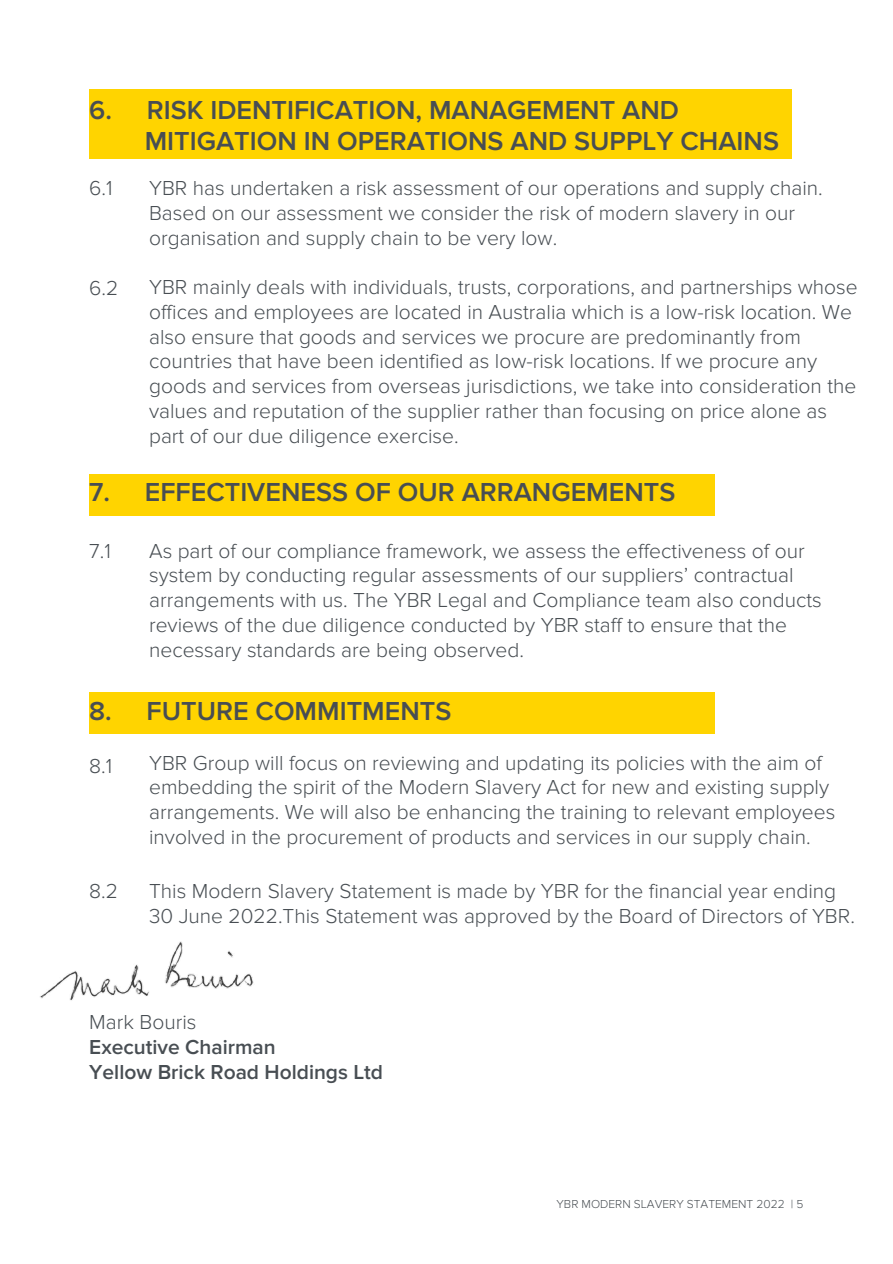
<style>
.page{position:relative;width:893px;height:1264px;background:#fff}
.page>*{position:absolute;margin:0;border:0;box-sizing:border-box;transform-origin:0 0}
.t1{font:600 27px/31.5px "Proxima Nova";color:#484e53}
.t2{font:300 21px/24.8px "Proxima Nova";color:#484e53}
.t3{font:600 21px/25.2px "Proxima Nova";color:#484e53}
.t4{font:300 12px "Proxima Nova";color:#484e53}
</style>
<div class="page">
<div style="left:89px;top:89px;width:703px;height:70px;background:#ffd400"></div>
<div style="left:89px;top:474px;width:625px;height:41px;background:#ffd400"></div>
<div style="left:89px;top:692px;width:625px;height:42px;background:#ffd400"></div>
<img style="left:40px;top:941px;width:214px;height:60px">
<p class="t1" style="left:145px;top:95px;width:635px;text-indent:-55px">6. RISK IDENTIFICATION, MANAGEMENT AND<br>MITIGATION IN OPERATIONS AND SUPPLY CHAINS</p>
<p class="t2" style="left:89px;top:176px;width:25px">6.1</p>
<p class="t2" style="left:89px;top:276px;width:31px">6.2</p>
<p class="t2" style="left:149px;top:176px;width:675px">YBR has undertaken a risk assessment of our operations and supply chain.<br>Based on our assessment we consider the risk of modern slavery in our organisation and supply chain to be very low.</p>
<p class="t2" style="left:149px;top:275px;width:710px">YBR mainly deals with individuals, trusts, corporations, and partnerships whose offices and employees are located in Australia which is a low-risk location. We also ensure that goods and services we procure are predominantly from countries that have been identified as low-risk locations. If we procure any goods and services from overseas jurisdictions, we take into consideration the values and reputation of the supplier rather than focusing on price alone as part of our due diligence exercise.</p>
<p class="t1" style="left:89px;top:477px;width:587px">7. EFFECTIVENESS OF OUR ARRANGEMENTS</p>
<p class="t2" style="left:89px;top:538px;width:23px">7.1</p>
<p class="t2" style="left:149px;top:538px;width:674px">As part of our compliance framework, we assess the effectiveness of our system by conducting regular assessments of our suppliers’ contractual arrangements with us. The YBR Legal and Compliance team also conducts reviews of the due diligence conducted by YBR staff to ensure that the necessary standards are being observed.</p>
<p class="t1" style="left:89px;top:695px;width:363px">8. FUTURE COMMITMENTS</p>
<p class="t2" style="left:89px;top:753px;width:25px">8.1</p>
<p class="t2" style="left:89px;top:879px;width:30px">8.2</p>
<p class="t2" style="left:149px;top:750px;width:687px">YBR Group will focus on reviewing and updating its policies with the aim of embedding the spirit of the Modern Slavery Act for new and existing supply arrangements. We will also be enhancing the training to relevant employees involved in the procurement of products and services in our supply chain.</p>
<p class="t2" style="left:149px;top:879px;width:707px">This Modern Slavery Statement is made by YBR for the financial year ending<br>30 June 2022.This Statement was approved by the Board of Directors of YBR.</p>
<p class="t2" style="left:89px;top:1009px;width:109px">Mark Bouris</p>
<p class="t3" style="left:89px;top:1034px;width:295px">Executive Chairman<br>Yellow Brick Road Holdings Ltd</p>
<p class="t4" style="left:556px;top:1196px;width:248px">YBR MODERN SLAVERY STATEMENT 2022 | 5</p>
</div>
